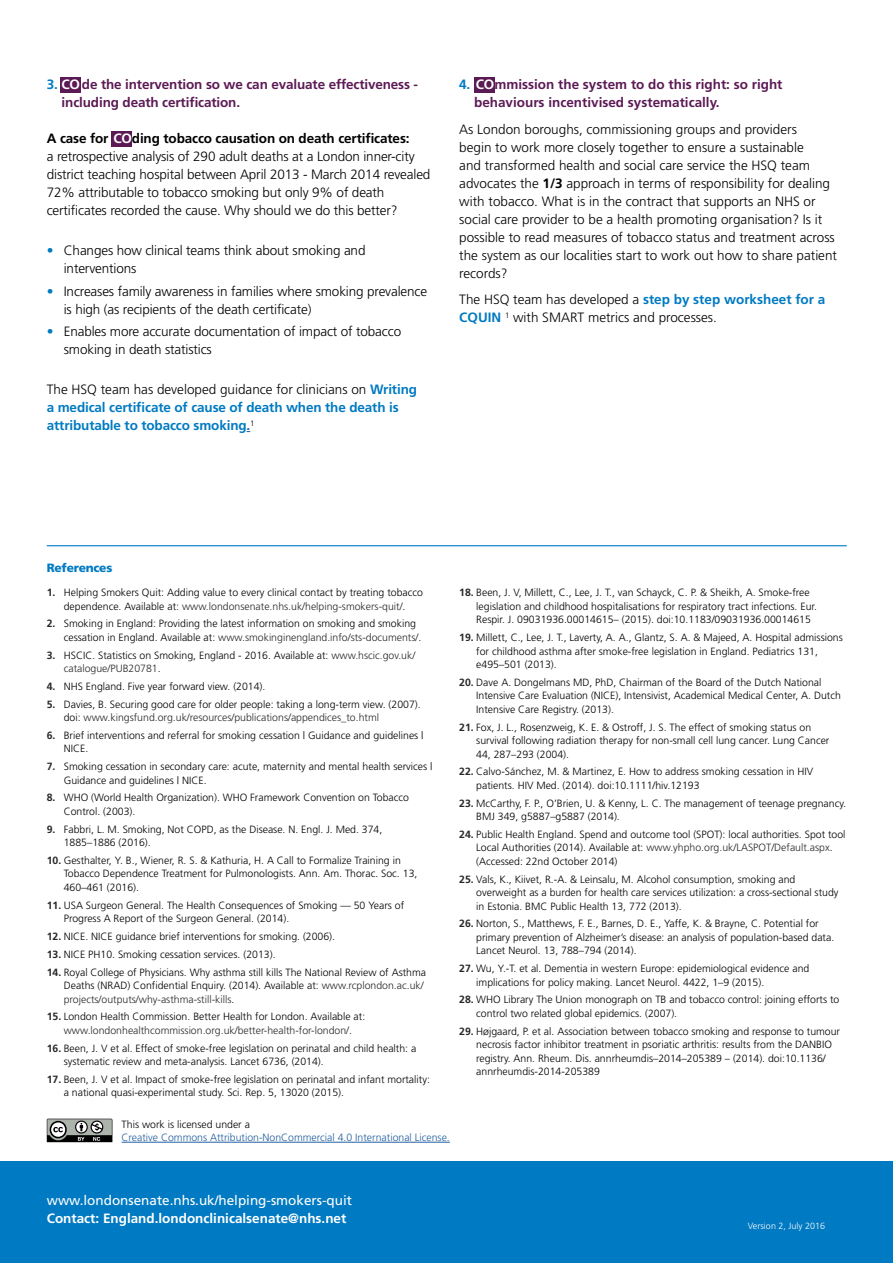
<style>
.page{position:relative;width:893px;height:1263px;background:#fff}
.page>*{position:absolute;margin:0;border:0;box-sizing:border-box;transform-origin:0 0}
.t1{font:300 13.5px/18px "Frutiger";letter-spacing:-.01em;color:#000}
.t2{font:700 13.5px/18px "Frutiger";color:#5c1a55}
.t3{font:700 13.5px/18px "Frutiger";letter-spacing:-.01em;color:#007ac2}
.t4{font:13.5px "Frutiger";color:#fff}
.t5{font:700 13.5px "Frutiger";color:#fff}
.t6{font:900 12px "Frutiger";letter-spacing:-.02em;color:#007ac2}
.t7{font:300 10.5px/13.5px "Frutiger";color:#000}
.t8{font:300 10.5px/13.5px "Frutiger";color:#292829;text-align:center}
.t9{font:300 10.5px "Frutiger";color:#215e9e}
.t10{font:300 9px "Frutiger";color:#fff}
.s1{color:#007ac2}
.s2{color:#fff}
.s3{font-weight:700}
.s4{font-weight:700;color:#fff}
.s5{font-weight:300;color:#000}
.s6{color:#215e9e}
.s7{font-weight:700;color:#007ac2}
.s8{font-weight:700;color:#292829}
.s9{color:#292829}
.s10{color:#000}
</style>
<div class="page">
<div style="left:0;top:1161px;width:893px;height:102px;background:#007ac2"></div>
<hr style="left:47px;top:545px;width:800px;height:1px;background:#007ac2">
<div style="left:60px;top:77px;width:21px;height:16px;background:#5c1a55"></div>
<div style="left:474px;top:77px;width:21px;height:16px;background:#5c1a55"></div>
<div style="left:111px;top:131px;width:21px;height:16px;background:#5c1a55"></div>
<svg style="left:47px;top:1119px;width:65px;height:23px"></svg>
<hr style="left:122px;top:1142px;width:328px;height:1px;background:#215e9e">
<p class="t2" style="left:62px;top:75px;width:358px;text-indent:-15px"><span class="s1">3.</span> <span class="s2">CO</span>de the intervention so we can evaluate effectiveness - including death certification.</p>
<p class="t1" style="left:47px;top:129px;width:385px"><span class="s3">A case for</span> <span class="s4">CO</span><span class="s3">ding tobacco causation on death certificates:<br></span>a retrospective analysis of 290 adult deaths at a London inner-city district teaching hospital between April 2013 - March 2014 revealed 72% attributable to tobacco smoking but only 9% of death certificates recorded the cause. Why should we do this better?</p>
<p class="t1" style="left:64px;top:242px;width:303px;text-indent:-17px"><span class="s1">•</span> Changes how clinical teams think about smoking and interventions</p>
<p class="t1" style="left:64px;top:282px;width:365px;text-indent:-17px"><span class="s1">•</span> Increases family awareness in families where smoking prevalence is high (as recipients of the death certificate)</p>
<p class="t1" style="left:64px;top:322px;width:339px;text-indent:-17px"><span class="s1">•</span> Enables more accurate documentation of impact of tobacco smoking in death statistics</p>
<p class="t3" style="left:47px;top:380px;width:372px"><span class="s5">The HSQ team has developed guidance for clinicians on</span> Writing a medical certificate of cause of death when the death is attributable to tobacco smoking<span class="s6">.</span><sup>1</sup></p>
<p class="t2" style="left:474px;top:75px;width:310px;text-indent:-15px"><span class="s1">4.</span> <span class="s2">CO</span>mmission the system to do this right: so right behaviours incentivised systematically.</p>
<p class="t1" style="left:459px;top:120px;width:379px">As London boroughs, commissioning groups and providers<br>begin to work more closely together to ensure a sustainable<br>and transformed health and social care service the HSQ team advocates the <span class="s3">1/3</span> approach in terms of responsibility for dealing with tobacco. What is in the contract that supports an NHS or social care provider to be a health promoting organisation? Is it possible to read measures of tobacco status and treatment across the system as our localities start to work out how to share patient records?</p>
<p class="t1" style="left:459px;top:290px;width:368px">The HSQ team has developed a <span class="s7">step by step worksheet for a<br>CQUIN</span> <sup>1</sup> with SMART metrics and processes.</p>
<p class="t6" style="left:47px;top:560px;width:67px">References</p>
<p class="t7" style="left:47px;top:586px;width:378px;text-align:center"><span class="s8">1.</span> Helping Smokers Quit: Adding value to every clinical contact by treating tobacco dependence. Available at: <span class="s9">www.londonsenate.nhs.uk/helping-smokers-quit/</span>.</p>
<p class="t7" style="left:64px;top:617px;width:359px;text-indent:-17px"><span class="s8">2.</span> Smoking in England: Providing the latest information on smoking and smoking cessation in England. Available at: <span class="s9">www.smokinginengland.info/sts-documents/</span>.</p>
<p class="t7" style="left:64px;top:648px;width:353px;text-indent:-17px"><span class="s8">3.</span> HSCIC. Statistics on Smoking, England - 2016. Available at: <span class="s9">www.hscic.gov.uk/ catalogue/PUB20781</span>.</p>
<p class="t7" style="left:47px;top:679px;width:220px"><span class="s8">4.</span> NHS England. Five year forward view. (2014).</p>
<p class="t7" style="left:64px;top:697px;width:358px;text-indent:-17px"><span class="s8">5.</span> Davies, B. Securing good care for older people: taking a long-term view. (2007). doi: <span class="s9">www.kingsfund.org.uk/resources/publications/appendices_to.html</span></p>
<p class="t7" style="left:64px;top:728px;width:361px;text-indent:-17px"><span class="s8">6.</span> Brief interventions and referral for smoking cessation | Guidance and guidelines |<br>NICE.</p>
<p class="t7" style="left:64px;top:760px;width:370px;text-indent:-17px"><span class="s8">7.</span> Smoking cessation in secondary care: acute, maternity and mental health services |<br>Guidance and guidelines | NICE.</p>
<p class="t7" style="left:64px;top:791px;width:347px;text-indent:-17px"><span class="s8">8.</span> WHO (World Health Organization). WHO Framework Convention on Tobacco<br>Control. (2003).</p>
<p class="t7" style="left:64px;top:822px;width:320px;text-indent:-17px"><span class="s8">9.</span> Fabbri, L. M. Smoking, Not COPD, as the Disease. N. Engl. J. Med. 374,<br>1885–1886 (2016).</p>
<p class="t7" style="left:64px;top:853px;width:355px;text-indent:-17px"><span class="s8">10.</span> Gesthalter, Y. B., Wiener, R. S. &amp; Kathuria, H. A Call to Formalize Training in<br>Tobacco Dependence Treatment for Pulmonologists. Ann. Am. Thorac. Soc. 13,<br>460–461 (2016).</p>
<p class="t7" style="left:64px;top:898px;width:342px;text-indent:-17px"><span class="s8">11.</span> USA Surgeon General. The Health Consequences of Smoking — 50 Years of<br>Progress A Report of the Surgeon General. (2014).</p>
<p class="t7" style="left:47px;top:930px;width:290px"><span class="s8">12.</span> NICE. NICE guidance brief interventions for smoking. (2006).</p>
<p class="t7" style="left:47px;top:947px;width:230px"><span class="s8">13.</span> NICE PH10. Smoking cessation services. (2013).</p>
<p class="t7" style="left:64px;top:965px;width:364px;text-indent:-17px"><span class="s8">14.</span> Royal College of Physicians. Why asthma still kills The National Review of Asthma<br>Deaths (NRAD) Confidential Enquiry. (2014). Available at: <span class="s9">www.rcplondon.ac.uk/ projects/outputs/why-asthma-still-kills</span>.</p>
<p class="t8" style="left:47px;top:1010px;width:320px"><span class="s3">15.</span> <span class="s10">London Health Commission. Better Health for London. Available at: </span>www.londonhealthcommission.org.uk/better-health-for-london/<span class="s10">.</span></p>
<p class="t7" style="left:64px;top:1041px;width:354px;text-indent:-17px"><span class="s8">16.</span> Been, J. V et al. Effect of smoke-free legislation on perinatal and child health: a systematic review and meta-analysis. Lancet 6736, (2014).</p>
<p class="t7" style="left:64px;top:1072px;width:368px;text-indent:-17px"><span class="s8">17.</span> Been, J. V et al. Impact of smoke-free legislation on perinatal and infant mortality: a national quasi-experimental study. Sci. Rep. 5, 13020 (2015).</p>
<p class="t7" style="left:122px;top:1117px;width:130px">This work is licensed under a</p>
<p class="t9" style="left:122px;top:1131px;width:330px">Creative Commons Attribution-NonCommercial 4.0 International License.</p>
<p class="t7" style="left:476px;top:586px;width:342px;text-indent:-17px"><span class="s8">18.</span> Been, J. V, Millett, C., Lee, J. T., van Schayck, C. P. &amp; Sheikh, A. Smoke-free legislation and childhood hospitalisations for respiratory tract infections. Eur.<br>Respir. J. 09031936.00014615– (2015). doi:10.1183/09031936.00014615</p>
<p class="t7" style="left:476px;top:631px;width:368px;text-indent:-17px"><span class="s8">19.</span> Millett, C., Lee, J. T., Laverty, A. A., Glantz, S. A. &amp; Majeed, A. Hospital admissions for childhood asthma after smoke-free legislation in England. Pediatrics 131, e495–501 (2013).</p>
<p class="t7" style="left:476px;top:675px;width:366px;text-indent:-17px"><span class="s8">20.</span> Dave A. Dongelmans MD, PhD, Chairman of the Board of the Dutch National<br>Intensive Care Evaluation (NICE), Intensivist, Academical Medical Center, A. Dutch<br>Intensive Care Registry. (2013).</p>
<p class="t7" style="left:476px;top:720px;width:355px;text-indent:-17px"><span class="s8">21.</span> Fox, J. L., Rosenzweig, K. E. &amp; Ostroff, J. S. The effect of smoking status on survival following radiation therapy for non-small cell lung cancer. Lung Cancer<br>44, 287–293 (2004).</p>
<p class="t7" style="left:476px;top:765px;width:339px;text-indent:-17px"><span class="s8">22.</span> Calvo-Sánchez, M. &amp; Martinez, E. How to address smoking cessation in HIV patients. HIV Med. (2014). doi:10.1111/hiv.12193</p>
<p class="t7" style="left:476px;top:796px;width:371px;text-indent:-17px"><span class="s8">23.</span> McCarthy, F. P., O’Brien, U. &amp; Kenny, L. C. The management of teenage pregnancy.<br>BMJ 349, g5887–g5887 (2014).</p>
<p class="t7" style="left:476px;top:827px;width:371px;text-indent:-17px"><span class="s8">24.</span> Public Health England. Spend and outcome tool (SPOT): local authorities. Spot tool<br>Local Authorities (2014). Available at: <span class="s9">www.yhpho.org.uk/LASPOT/Default.aspx</span>. (Accessed: 22nd October 2014)</p>
<p class="t7" style="left:476px;top:872px;width:364px;text-indent:-17px"><span class="s8">25.</span> Vals, K., Kiivet, R.-A. &amp; Leinsalu, M. Alcohol consumption, smoking and overweight as a burden for health care services utilization: a cross-sectional study in Estonia. BMC Public Health 13, 772 (2013).</p>
<p class="t7" style="left:476px;top:917px;width:360px;text-indent:-17px"><span class="s8">26.</span> Norton, S., Matthews, F. E., Barnes, D. E., Yaffe, K. &amp; Brayne, C. Potential for primary prevention of Alzheimer’s disease: an analysis of population-based data.<br>Lancet Neurol. 13, 788–794 (2014).</p>
<p class="t7" style="left:476px;top:962px;width:335px;text-indent:-17px"><span class="s8">27.</span> Wu, Y.-T. et al. Dementia in western Europe: epidemiological evidence and implications for policy making. Lancet Neurol. 4422, 1–9 (2015).</p>
<p class="t7" style="left:476px;top:993px;width:365px;text-indent:-17px"><span class="s8">28.</span> WHO Library The Union monograph on TB and tobacco control: joining efforts to control two related global epidemics. (2007).</p>
<p class="t7" style="left:476px;top:1024px;width:365px;text-indent:-17px"><span class="s8">29.</span> Højgaard, P. et al. Association between tobacco smoking and response to tumour necrosis factor inhibitor treatment in psoriatic arthritis: results from the DANBIO registry. Ann. Rheum. Dis. annrheumdis–2014–205389 – (2014). doi:10.1136/ annrheumdis-2014-205389</p>
<p class="t4" style="left:47px;top:1193px;width:307px">www.londonsenate.nhs.uk/helping-smokers-quit</p>
<p class="t5" style="left:47px;top:1211px;width:301px">Contact: England.londonclinicalsenate@nhs.net</p>
<p class="t10" style="left:748px;top:1220px;width:79px">Version 2, July 2016</p>
</div>
